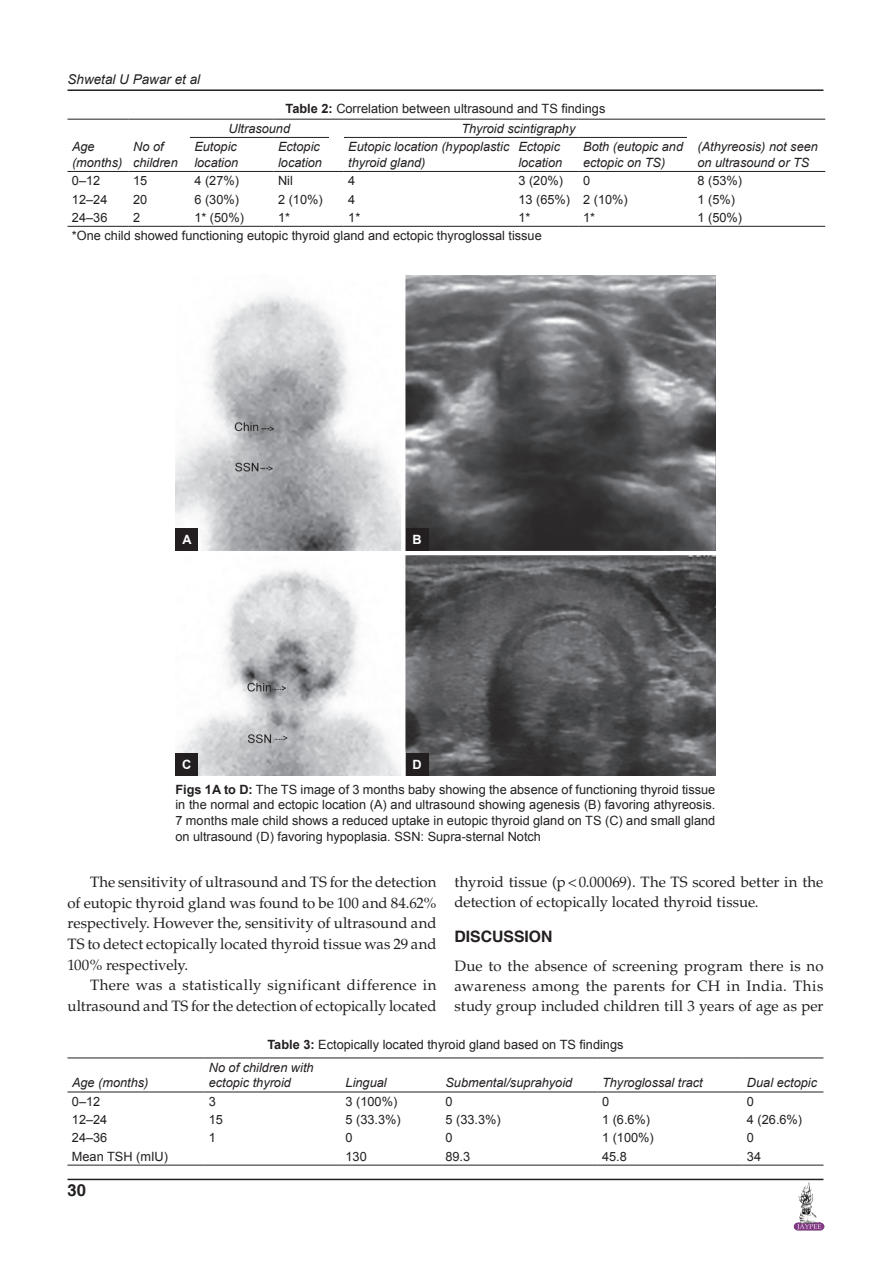
<style>
.page{position:relative;width:891px;height:1269px;background:#fff}
.page>*{position:absolute;margin:0;border:0;box-sizing:border-box;transform-origin:0 0}
.t1{font:700 16.5px "Helvetica";color:#231f20}
.t2{font:700 15.75px "Helvetica";color:#231f20}
.t3{font:15px/20.7px "Palatino";letter-spacing:.005em;color:#231f20;text-align:justify}
.t4{font:italic 13.5px "Arial";color:#231f20}
.t5{font:12.75px/15.8px "Arial";color:#231f20;text-align:justify}
.t6{font:italic 12.75px/15.8px "Arial";color:#231f20}
.t7{font:700 12.75px "Arial";color:#fff}
.s1{font-weight:700}
</style>
<div class="page">
<hr style="left:68px;top:89px;width:756px;height:2px;background:#231f20">
<hr style="left:68px;top:1179px;width:756px;height:1px;background:#231f20">
<img style="left:794px;top:1182px;width:30px;height:49px">
<hr style="left:344px;top:137px;width:170px;height:1px;background:#231f20">
<hr style="left:514px;top:137px;width:65px;height:1px;background:#231f20">
<hr style="left:579px;top:137px;width:114px;height:1px;background:#231f20">
<hr style="left:190px;top:137px;width:84px;height:1px;background:#231f20">
<hr style="left:274px;top:137px;width:70px;height:1px;background:#231f20">
<hr style="left:68px;top:119px;width:61px;height:1px;background:#231f20">
<hr style="left:129px;top:119px;width:61px;height:1px;background:#231f20">
<hr style="left:190px;top:119px;width:84px;height:1px;background:#231f20">
<hr style="left:274px;top:119px;width:70px;height:1px;background:#231f20">
<hr style="left:344px;top:119px;width:170px;height:1px;background:#231f20">
<hr style="left:514px;top:119px;width:65px;height:1px;background:#231f20">
<hr style="left:579px;top:119px;width:114px;height:1px;background:#231f20">
<hr style="left:693px;top:119px;width:132px;height:1px;background:#231f20">
<hr style="left:68px;top:171px;width:61px;height:1px;background:#231f20">
<hr style="left:129px;top:171px;width:61px;height:1px;background:#231f20">
<hr style="left:190px;top:171px;width:84px;height:1px;background:#231f20">
<hr style="left:274px;top:171px;width:70px;height:1px;background:#231f20">
<hr style="left:344px;top:171px;width:170px;height:1px;background:#231f20">
<hr style="left:514px;top:171px;width:65px;height:1px;background:#231f20">
<hr style="left:579px;top:171px;width:114px;height:1px;background:#231f20">
<hr style="left:693px;top:171px;width:132px;height:1px;background:#231f20">
<hr style="left:68px;top:226px;width:61px;height:1px;background:#231f20">
<hr style="left:129px;top:226px;width:61px;height:1px;background:#231f20">
<hr style="left:190px;top:226px;width:84px;height:1px;background:#231f20">
<hr style="left:274px;top:226px;width:70px;height:1px;background:#231f20">
<hr style="left:344px;top:226px;width:170px;height:1px;background:#231f20">
<hr style="left:514px;top:226px;width:65px;height:1px;background:#231f20">
<hr style="left:579px;top:226px;width:114px;height:1px;background:#231f20">
<hr style="left:693px;top:226px;width:132px;height:1px;background:#231f20">
<div style="left:329px;top:129px;width:15px;height:25px;background:#fff"></div>
<div style="left:687px;top:126px;width:8px;height:25px;background:#fff"></div>
<hr style="left:68px;top:1058px;width:136px;height:1px;background:#231f20">
<hr style="left:204px;top:1058px;width:137px;height:1px;background:#231f20">
<hr style="left:341px;top:1058px;width:100px;height:1px;background:#231f20">
<hr style="left:441px;top:1058px;width:157px;height:1px;background:#231f20">
<hr style="left:598px;top:1058px;width:144px;height:1px;background:#231f20">
<hr style="left:742px;top:1058px;width:82px;height:1px;background:#231f20">
<hr style="left:68px;top:1092px;width:136px;height:1px;background:#231f20">
<hr style="left:204px;top:1092px;width:137px;height:1px;background:#231f20">
<hr style="left:341px;top:1092px;width:100px;height:1px;background:#231f20">
<hr style="left:441px;top:1092px;width:157px;height:1px;background:#231f20">
<hr style="left:598px;top:1092px;width:144px;height:1px;background:#231f20">
<hr style="left:742px;top:1092px;width:82px;height:1px;background:#231f20">
<hr style="left:68px;top:1165px;width:136px;height:1px;background:#231f20">
<hr style="left:204px;top:1165px;width:137px;height:1px;background:#231f20">
<hr style="left:341px;top:1165px;width:100px;height:1px;background:#231f20">
<hr style="left:441px;top:1165px;width:157px;height:1px;background:#231f20">
<hr style="left:598px;top:1165px;width:144px;height:1px;background:#231f20">
<hr style="left:742px;top:1165px;width:82px;height:1px;background:#231f20">
<img style="left:176px;top:275px;width:540px;height:500px">
<div style="left:176px;top:528px;width:22px;height:23px;background:#231f20"></div>
<div style="left:176px;top:753px;width:22px;height:22px;background:#231f20"></div>
<div style="left:406px;top:528px;width:22px;height:23px;background:#231f20"></div>
<div style="left:406px;top:753px;width:22px;height:22px;background:#231f20"></div>
<p class="t4" style="left:68px;top:70px;width:134px">Shwetal U Pawar et al</p>
<p class="t5" style="left:286px;top:101px;width:321px"><span class="s1">Table 2:</span> Correlation between ultrasound and TS findings</p>
<p class="t6" style="left:229px;top:121px;width:63px">Ultrasound</p>
<p class="t6" style="left:461px;top:121px;width:116px">Thyroid scintigraphy</p>
<p class="t6" style="left:72px;top:139px;width:52px">Age (months)</p>
<p class="t6" style="left:133px;top:139px;width:46px">No of children</p>
<p class="t6" style="left:194px;top:139px;width:45px">Eutopic location</p>
<p class="t6" style="left:278px;top:139px;width:45px">Ectopic location</p>
<p class="t6" style="left:348px;top:139px;width:163px">Eutopic location (hypoplastic thyroid gland)</p>
<p class="t6" style="left:518px;top:139px;width:45px">Ectopic location</p>
<p class="t6" style="left:583px;top:139px;width:101px">Both (eutopic and ectopic on TS)</p>
<p class="t6" style="left:697px;top:139px;width:122px">(Athyreosis) not seen on ultrasound or TS</p>
<p class="t5" style="left:72px;top:173px;width:30px">0–12</p>
<p class="t5" style="left:133px;top:173px;width:16px">15</p>
<p class="t5" style="left:194px;top:173px;width:46px">4 (27%)</p>
<p class="t5" style="left:278px;top:173px;width:16px">Nil</p>
<p class="t5" style="left:348px;top:173px;width:9px">4</p>
<p class="t5" style="left:518px;top:173px;width:46px">3 (20%)</p>
<p class="t5" style="left:583px;top:173px;width:9px">0</p>
<p class="t5" style="left:697px;top:173px;width:46px">8 (53%)</p>
<p class="t5" style="left:72px;top:191px;width:37px">12–24</p>
<p class="t5" style="left:133px;top:191px;width:16px">20</p>
<p class="t5" style="left:194px;top:191px;width:46px">6 (30%)</p>
<p class="t5" style="left:278px;top:191px;width:46px">2 (10%)</p>
<p class="t5" style="left:348px;top:191px;width:9px">4</p>
<p class="t5" style="left:518px;top:191px;width:111px">13 (65%) 2 (10%)</p>
<p class="t5" style="left:697px;top:191px;width:39px">1 (5%)</p>
<p class="t5" style="left:72px;top:210px;width:37px">24–36</p>
<p class="t5" style="left:133px;top:210px;width:9px">2</p>
<p class="t5" style="left:194px;top:210px;width:51px">1* (50%)</p>
<p class="t5" style="left:278px;top:210px;width:14px">1*</p>
<p class="t5" style="left:348px;top:210px;width:14px">1*</p>
<p class="t5" style="left:518px;top:210px;width:14px">1*</p>
<p class="t5" style="left:583px;top:210px;width:14px">1*</p>
<p class="t5" style="left:697px;top:210px;width:46px">1 (50%)</p>
<p class="t5" style="left:72px;top:228px;width:471px">*One child showed functioning eutopic thyroid gland and ectopic thyroglossal tissue</p>
<p class="t7" style="left:182px;top:531px;width:11px">A</p>
<p class="t7" style="left:182px;top:756px;width:11px">C</p>
<p class="t7" style="left:413px;top:531px;width:11px">B</p>
<p class="t7" style="left:413px;top:756px;width:11px">D</p>
<p class="t5" style="left:175px;top:782px;width:541px"><span class="s1">Figs 1A to D:</span> The TS image of 3 months baby showing the absence of functioning thyroid tissue in the normal and ectopic location (A) and ultrasound showing agenesis (B) favoring athyreosis.<br>7 months male child shows a reduced uptake in eutopic thyroid gland on TS (C) and small gland on ultrasound (D) favoring hypoplasia. SSN: Supra-sternal Notch</p>
<p class="t3" style="left:68px;top:872px;width:371px;text-indent:22px">The sensitivity of ultrasound and TS for the detection of eutopic thyroid gland was found to be 100 and 84.62% respectively. However the, sensitivity of ultrasound and TS to detect ectopically located thyroid tissue was 29 and 100% respectively.</p>
<p class="t3" style="left:68px;top:975px;width:371px;text-align:right">There was a statistically significant difference in ultrasound and TS for the detection of ectopically located</p>
<p class="t3" style="left:454px;top:872px;width:370px;line-height:20.2px">thyroid tissue (p&lt;0.00069). The TS scored better in the detection of ectopically located thyroid tissue.</p>
<p class="t2" style="left:454px;top:926px;width:100px">DISCUSSION</p>
<p class="t3" style="left:454px;top:956px;width:371px;line-height:20.2px">Due to the absence of screening program there is no awareness among the parents for CH in India. This study group included children till 3 years of age as per</p>
<p class="t6" style="left:72px;top:1075px;width:78px">Age (months)</p>
<p class="t5" style="left:267px;top:1036px;width:358px"><span class="s1">Table 3:</span> Ectopically located thyroid gland based on TS findings</p>
<p class="t6" style="left:209px;top:1060px;width:106px">No of children with ectopic thyroid</p>
<p class="t6" style="left:346px;top:1075px;width:43px">Lingual</p>
<p class="t6" style="left:445px;top:1075px;width:128px">Submental/suprahyoid</p>
<p class="t6" style="left:602px;top:1075px;width:102px">Thyroglossal tract</p>
<p class="t6" style="left:747px;top:1075px;width:72px">Dual ectopic</p>
<p class="t5" style="left:72px;top:1094px;width:30px">0–12</p>
<p class="t5" style="left:209px;top:1094px;width:9px">3</p>
<p class="t5" style="left:346px;top:1094px;width:53px">3 (100%)</p>
<p class="t5" style="left:445px;top:1094px;width:9px">0</p>
<p class="t5" style="left:602px;top:1094px;width:9px">0</p>
<p class="t5" style="left:747px;top:1094px;width:9px">0</p>
<p class="t5" style="left:72px;top:1112px;width:37px">12–24</p>
<p class="t5" style="left:209px;top:1112px;width:16px">15</p>
<p class="t5" style="left:346px;top:1112px;width:57px">5 (33.3%)</p>
<p class="t5" style="left:445px;top:1112px;width:57px">5 (33.3%)</p>
<p class="t5" style="left:602px;top:1112px;width:50px">1 (6.6%)</p>
<p class="t5" style="left:747px;top:1112px;width:57px">4 (26.6%)</p>
<p class="t5" style="left:72px;top:1130px;width:37px">24–36</p>
<p class="t5" style="left:209px;top:1130px;width:9px">1</p>
<p class="t5" style="left:346px;top:1130px;width:9px">0</p>
<p class="t5" style="left:445px;top:1130px;width:9px">0</p>
<p class="t5" style="left:602px;top:1130px;width:53px">1 (100%)</p>
<p class="t5" style="left:747px;top:1130px;width:9px">0</p>
<p class="t5" style="left:72px;top:1148px;width:98px">Mean TSH (mIU)</p>
<p class="t5" style="left:346px;top:1148px;width:23px">130</p>
<p class="t5" style="left:445px;top:1148px;width:26px">89.3</p>
<p class="t5" style="left:602px;top:1148px;width:26px">45.8</p>
<p class="t5" style="left:747px;top:1148px;width:16px">34</p>
<p class="t1" style="left:68px;top:1180px;width:20px">30</p>
</div>
